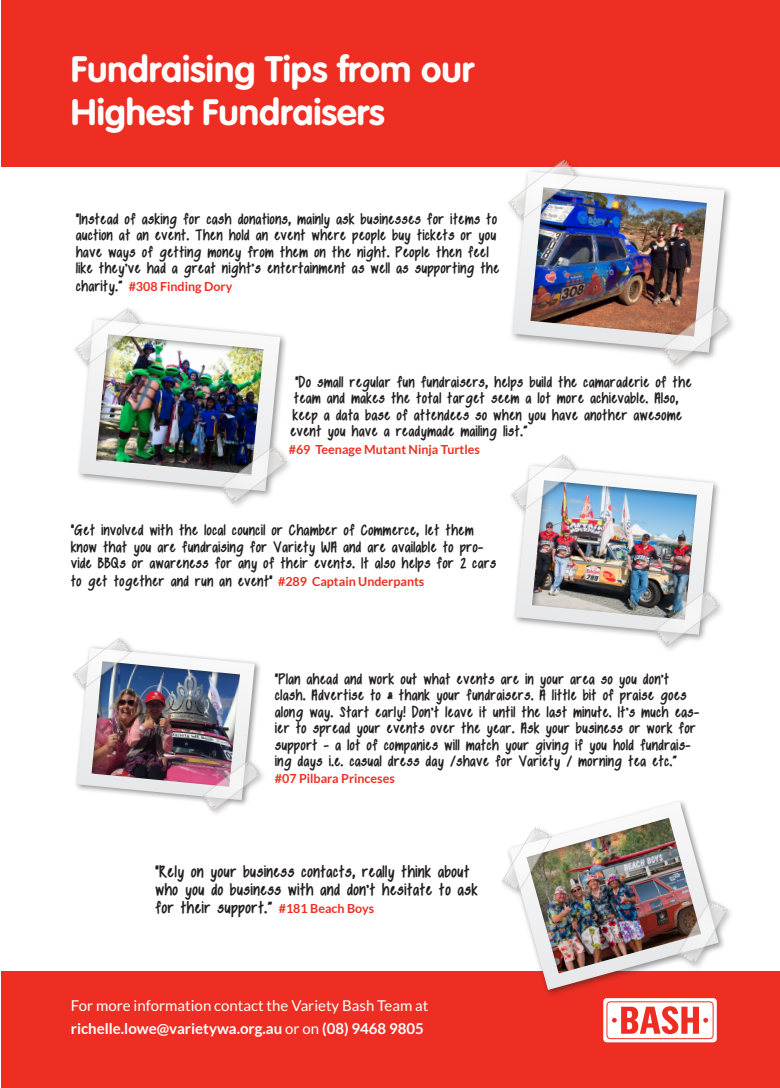
<style>
.page{position:relative;width:780px;height:1088px;background:#fff}
.page>*{position:absolute;margin:0;border:0;box-sizing:border-box;transform-origin:0 0}
.SUB_HEAD_1{font:700 36.25px/43.5px "VAG Rounded Std";color:#fff}
.t1{font:15px/18px "mystyle";color:#231f20}
.t2{font:15px/22.5px "Lato";color:#fff}
.t3{font:13.75px/16.5px "mystyle";color:#231f20}
.t4{font:700 12.5px "Lato";color:#ee2e22}
.s1{font-family:"mystyle";font-weight:400;font-size:13.75px;color:#231f20}
.s2{font-family:"Lato";font-weight:700;font-size:12.5px;color:#ee2e22}
.s3{font-weight:700}
</style>
<div class="page">
<div style="left:1px;top:971px;width:778px;height:117px;background:#ee2e22"></div>
<div style="left:1px;top:1px;width:778px;height:166px;background:#ee2e22"></div>
<img style="left:79px;top:320px;width:201px;height:171px">
<svg style="left:74px;top:308px;width:68px;height:59px"></svg>
<svg style="left:220px;top:446px;width:67px;height:59px"></svg>
<img style="left:511px;top:454px;width:209px;height:194px">
<img style="left:73px;top:638px;width:188px;height:174px">
<div style="left:499px;top:798px;width:235px;height:199px;background:#231f20;opacity:.5"></div>
<img style="left:509px;top:801px;width:209px;height:189px">
<svg style="left:501px;top:827px;width:51px;height:66px"></svg>
<svg style="left:677px;top:900px;width:51px;height:66px"></svg>
<svg style="left:603px;top:998px;width:113px;height:44px"></svg>
<svg style="left:606px;top:1001px;width:107px;height:38px"></svg>
<div style="left:505px;top:157px;width:233px;height:217px;background:#231f20;opacity:.5"></div>
<img style="left:513px;top:171px;width:211px;height:181px">
<img style="left:508px;top:159px;width:71px;height:62px">
<svg style="left:661px;top:305px;width:71px;height:62px"></svg>
<p class="SUB_HEAD_1" style="left:71px;top:49px;width:404px">Fundraising Tips from our<br>Highest Fundraisers</p>
<p class="t3" style="left:76px;top:212px;width:425px">“Instead of asking for cash donations, mainly ask businesses for items to auction at an event. Then hold an event where people buy tickets or you have ways of getting money from them on the night. People then feel like they’ve had a great night’s entertainment as well as supporting the</p>
<p class="t4" style="left:76px;top:279px;width:158px"><span class="s1">charity.”</span> #308 Finding Dory</p>
<p class="t3" style="left:290px;top:375px;width:403px;text-indent:5px">“Do small regular fun fundraisers, helps build the camaraderie of the team and makes the total target seem a lot more achievable. Also, keep a data base of attendees so when you have another awesome event you have a readymade mailing list.”</p>
<p class="t4" style="left:289px;top:442px;width:193px">#69 Teenage Mutant Ninja Turtles</p>
<p class="t3" style="left:71px;top:524px;width:427px">“Get involved with the local council or Chamber of Commerce, let them know that you are fundraising for Variety WA and are available to pro&shy;vide BBQs or awareness for any of their events. It also helps for 2 cars</p>
<p class="t3" style="left:71px;top:575px;width:355px">to get together and run an event“ <span class="s2">#289 Captain Underpants</span></p>
<p class="t3" style="left:275px;top:672px;width:426px">“Plan ahead and work out what events are in your area so you don’t clash. Advertise to &amp; thank your fundraisers. A little bit of praise goes along way. Start early! Don’t leave it until the last minute. It’s much eas&shy;ier to spread your events over the year. Ask your business or work for support - a lot of companies will match your giving if you hold fundrais&shy;ing days i.e. casual dress day /shave for Variety / morning tea etc.”</p>
<p class="t4" style="left:275px;top:771px;width:121px">#07 Pilbara Princeses</p>
<p class="t1" style="left:155px;top:864px;width:324px">“Rely on your business contacts, really think about who you do business with and don’t hesitate to ask for their support.” <span class="s2">#181 Beach Boys</span></p>
<p class="t2" style="left:71px;top:995px;width:359px">For more information contact the Variety Bash Team at <span class="s3">richelle.lowe@varietywa.org.au</span> or on <span class="s3">(08) 9468 9805</span></p>
</div>
